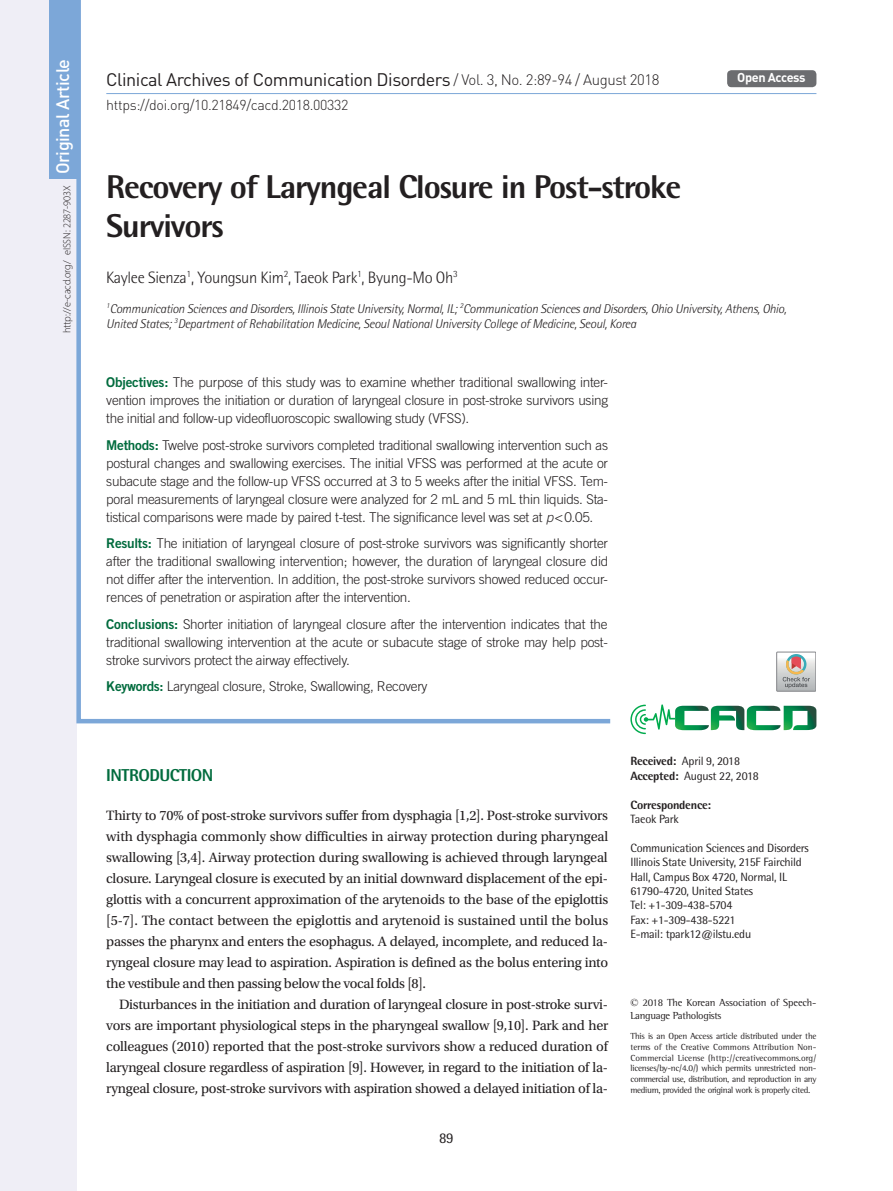
<style>
.page{position:relative;width:893px;height:1191px;background:#fff}
.page>*{position:absolute;margin:0;border:0;box-sizing:border-box;transform-origin:0 0}
.제목{font:800 33px/39px "Rotis Semi Sans Std";letter-spacing:-.035em;color:#231f20}
.DOI_단락{font:18px "DIN Pro";letter-spacing:-.025em;color:#231f20}
.논문형식{font:500 18px "DIN Pro";letter-spacing:-.025em;color:#fff}
.본문대제목{font:800 17.25px "Rotis Semi Sans Std";letter-spacing:-.03em;color:#006b3d}
.저자{font:300 16.5px "Rotis Semi Sans Std";letter-spacing:-.02em;color:#231f20}
.t1{font:14.85px "Rotis Semi Sans Std";color:#231f20}
.본문_0{font:14.25px/21px "Utopia Std";letter-spacing:-.02em;color:#231f20;text-align:justify}
.본문{font:14.25px/21px "Utopia Std";letter-spacing:-.02em;color:#231f20;text-align:justify}
.t2{font:300 14.25px "DIN Pro";letter-spacing:-.025em;color:#231f20}
.초록{font:300 13.5px/18px "Trade Gothic LT Std";letter-spacing:-.02em;color:#231f20;text-align:justify}
.저자소속{font:italic 300 12.75px/15.3px "Rotis Semi Sans Std";letter-spacing:-.02em;color:#231f20}
.t3{font:700 12.75px "DIN Pro";letter-spacing:-.03em;color:#fff}
.교신저자{font:12px/14.4px "Rotis Semi Sans Std";letter-spacing:-.02em;color:#231f20}
.교신저자-2{font:800 12px/14.4px "Rotis Semi Sans Std";letter-spacing:-.02em;color:#231f20}
.t4{font:10.5px/12.6px "Rotis Semi Serif Std";letter-spacing:-.01em;color:#231f20}
.t5{font:300 10.5px "Myriad Pro";letter-spacing:-.005em;color:#231f20}
.t6{font:9px/10.8px "Rotis Semi Serif Std";letter-spacing:-.03em;color:#231f20;text-align:justify}
.s1{font-weight:300;font-size:15px}
.s2{font-family:"Trade Gothic LT Std Bd 2";font-weight:400;color:#006b3d}
.s3{font-style:italic}
.s4{font-weight:800}
.s5{font-weight:400}
.s6{font-family:"Times New Roman"}
</style>
<div class="page">
<div style="left:0;top:0;width:77px;height:1191px;background:#efeef6"></div>
<svg style="left:76px;top:0;width:539px;height:724px"></svg>
<div style="left:49px;top:0;width:28px;height:179px;background:#7ca7d8"></div>
<svg style="left:630px;top:704px;width:186px;height:30px"></svg>
<div style="left:776px;top:652px;width:40px;height:39px;border:1px solid #85868a"></div>
<svg style="left:777px;top:652px;width:39px;height:39px"></svg>
<hr style="left:106px;top:93px;width:710px;height:1px;background:#7ca7d8">
<div style="left:727px;top:70px;width:89px;height:17px;background:#6c6d70;border-radius:4px"></div>
<p class="논문형식" style="left:50px;top:174px;width:117px;rotate:-90deg">Original Article</p>
<p class="DOI_단락" style="left:106px;top:67px;width:555px">Clinical Archives of Communication Disorders <span class="s1">/ Vol. 3, No. 2:89-94 / August 2018</span></p>
<p class="t3" style="left:737px;top:69px;width:70px">Open Access</p>
<p class="t2" style="left:106px;top:95px;width:244px">https://doi.org/10.21849/cacd.2018.00332</p>
<p class="t5" style="left:61px;top:333px;width:150px;rotate:-90deg">http://e-cacd.org/ eISSN: 2287-903X</p>
<p class="제목" style="left:106px;top:167px;width:577px">Recovery of Laryngeal Closure in Post-stroke<br>Survivors</p>
<p class="저자" style="left:106px;top:268px;width:353px">Kaylee Sienza<sup>1</sup>, Youngsun Kim<sup>2</sup>, Taeok Park<sup>1</sup>, Byung-Mo Oh<sup>3</sup></p>
<p class="저자소속" style="left:106px;top:301px;width:682px"><sup>1</sup>Communication Sciences and Disorders, Illinois State University, Normal, IL; <sup>2</sup>Communication Sciences and Disorders, Ohio University, Athens, Ohio,<br>United States; <sup>3</sup>Department of Rehabilitation Medicine, Seoul National University College of Medicine, Seoul, Korea</p>
<p class="초록" style="left:106px;top:373px;width:503px"><span class="s2">Objectives:</span> The purpose of this study was to examine whether traditional swallowing inter&shy;vention improves the initiation or duration of laryngeal closure in post-stroke survivors using the initial and follow-up videofluoroscopic swallowing study (VFSS).</p>
<p class="초록" style="left:106px;top:436px;width:503px"><span class="s2">Methods:</span> Twelve post-stroke survivors completed traditional swallowing intervention such as postural changes and swallowing exercises. The initial VFSS was performed at the acute or subacute stage and the follow-up VFSS occurred at 3 to 5 weeks after the initial VFSS. Tem&shy;poral measurements of laryngeal closure were analyzed for 2 mL and 5 mL thin liquids. Sta&shy;tistical comparisons were made by paired t-test. The significance level was set at <span class="s3">p</span>&lt;0.05.</p>
<p class="초록" style="left:106px;top:534px;width:504px"><span class="s2">Results:</span> The initiation of laryngeal closure of post-stroke survivors was significantly shorter after the traditional swallowing intervention; however, the duration of laryngeal closure did not differ after the intervention. In addition, the post-stroke survivors showed reduced occur&shy;rences of penetration or aspiration after the intervention.</p>
<p class="초록" style="left:106px;top:615px;width:503px"><span class="s2">Conclusions:</span> Shorter initiation of laryngeal closure after the intervention indicates that the traditional swallowing intervention at the acute or subacute stage of stroke may help post&shy;stroke survivors protect the airway effectively.</p>
<p class="초록" style="left:106px;top:677px;width:323px"><span class="s2">Keywords:</span> Laryngeal closure, Stroke, Swallowing, Recovery</p>
<p class="본문대제목" style="left:106px;top:764px;width:109px">INTRODUCTION</p>
<p class="본문_0" style="left:106px;top:805px;width:504px">Thirty to 70% of post-stroke survivors suffer from dysphagia [1,2]. Post-stroke survivors with dysphagia commonly show difficulties in airway protection during pharyngeal swallowing [3,4]. Airway protection during swallowing is achieved through laryngeal closure. Laryngeal closure is executed by an initial downward displacement of the epi&shy;glottis with a concurrent approximation of the arytenoids to the base of the epiglottis [5-7]. The contact between the epiglottis and arytenoid is sustained until the bolus passes the pharynx and enters the esophagus. A delayed, incomplete, and reduced la&shy;ryngeal closure may lead to aspiration. Aspiration is defined as the bolus entering into the vestibule and then passing below the vocal folds [8].</p>
<p class="본문" style="left:106px;top:994px;width:504px;text-indent:13px">Disturbances in the initiation and duration of laryngeal closure in post-stroke survi&shy;vors are important physiological steps in the pharyngeal swallow [9,10]. Park and her colleagues (2010) reported that the post-stroke survivors show a reduced duration of laryngeal closure regardless of aspiration [9]. However, in regard to the initiation of la&shy;ryngeal closure, post-stroke survivors with aspiration showed a delayed initiation of la-</p>
<p class="t1" style="left:439px;top:1129px;width:16px">89</p>
<p class="교신저자" style="left:630px;top:754px;width:111px"><span class="s4">Received:</span> April 9, 2018</p>
<p class="교신저자" style="left:630px;top:768px;width:130px"><span class="s4">Accepted:</span> August 22, 2018</p>
<p class="교신저자-2" style="left:630px;top:797px;width:82px">Correspondence:<br><span class="s5">Taeok Park</span></p>
<p class="교신저자" style="left:630px;top:840px;width:180px">Communication Sciences and Disorders</p>
<p class="교신저자" style="left:630px;top:854px;width:173px">Illinois State University, 215F Fairchild<br>Hall, Campus Box 4720, Normal, IL<br>61790-4720, United States</p>
<p class="교신저자" style="left:630px;top:898px;width:103px">Tel: +1-309-438-5704</p>
<p class="교신저자" style="left:630px;top:912px;width:107px">Fax: +1-309-438-5221</p>
<p class="교신저자" style="left:630px;top:926px;width:122px">E-mail: tpark12@ilstu.edu</p>
<p class="t4" style="left:630px;top:996px;width:188px"><span class="s6">©</span> 2018 The Korean Association of Speech-<br>Language Pathologists</p>
<p class="t6" style="left:630px;top:1030px;width:188px">This is an Open Access article distributed under the terms of the Creative Commons Attribution Non-Commercial License (http://creativecommons.org/ licenses/by-nc/4.0/) which permits unrestricted non&shy;commercial use, distribution, and reproduction in any medium, provided the original work is properly cited.</p>
</div>
